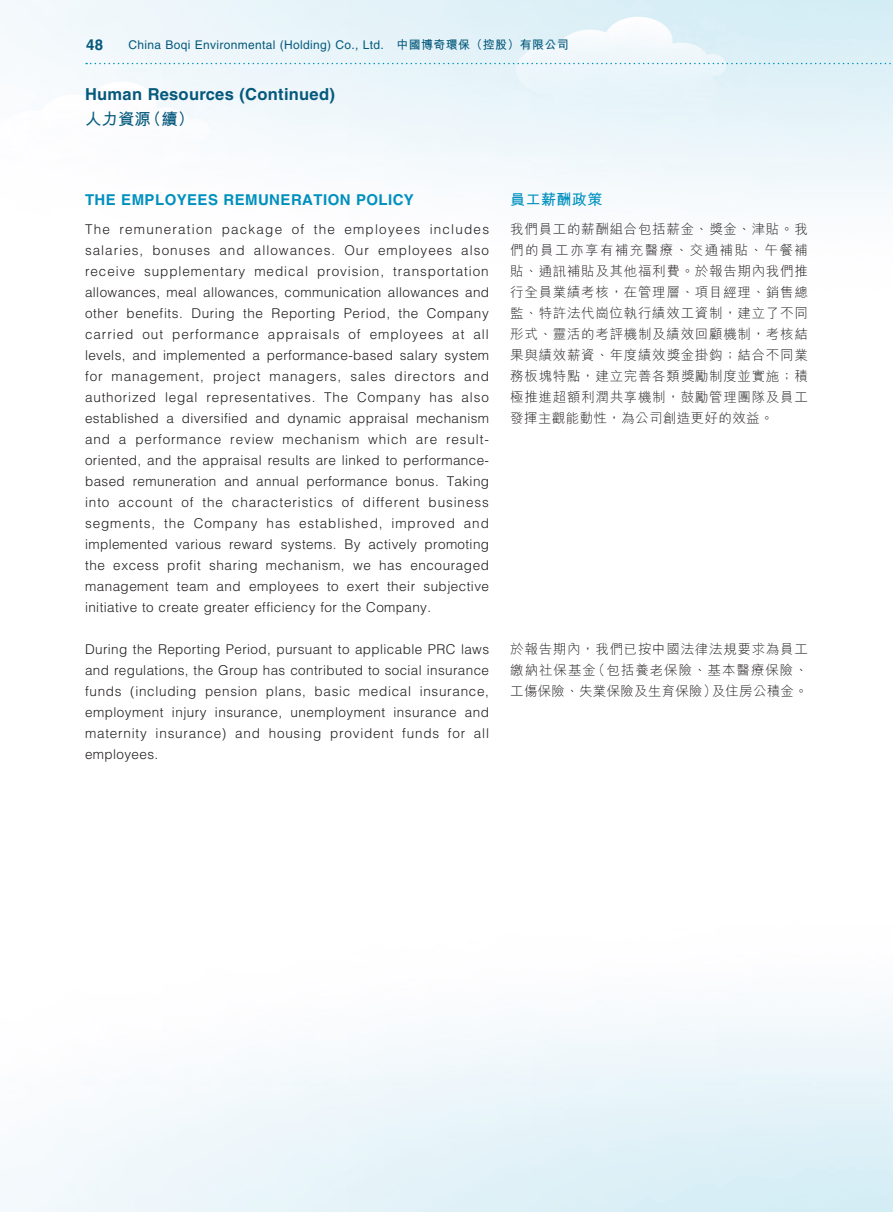
<style>
.page{position:relative;width:893px;height:1212px;background:#fff}
.page>*{position:absolute;margin:0;border:0;box-sizing:border-box;transform-origin:0 0}
.t1{font:700 16.5px "Helvetica LT Std";letter-spacing:.02em;color:#05597c}
.t2{font:700 16.5px "M Hei HK";color:#05597c}
.t3{font:700 15px "Helvetica LT Std";letter-spacing:.03em;color:#0090be}
.t4{font:700 15px "M Hei HK";letter-spacing:.03em;color:#0090be}
.t5{font:700 15px "Helvetica LT Std";color:#05597c}
.t6{font:300 13.5px/21px "Helvetica LT Std";letter-spacing:.03em;color:#231f20;text-align:justify}
.t7{font:300 13.5px/21px "M Hei HK";letter-spacing:.05em;color:#231f20;text-align:justify}
.t8{font:12px "Helvetica LT Std";letter-spacing:.03em;color:#05597c}
.s1{font-family:"M Hei HK";font-weight:700}
</style>
<div class="page">
<svg style="left:86px;top:63px;width:807px;height:1px"></svg>
<p class="t5" style="left:86px;top:36px;width:19px">48</p>
<p class="t8" style="left:128px;top:38px;width:442px">China Boqi Environmental (Holding) Co., Ltd. <span class="s1">中國博奇環保（控股）有限公司</span></p>
<p class="t1" style="left:85px;top:84px;width:251px">Human Resources (Continued)</p>
<p class="t2" style="left:85px;top:107px;width:111px">人力資源（續）</p>
<p class="t3" style="left:85px;top:190px;width:330px">THE EMPLOYEES REMUNERATION POLICY</p>
<p class="t6" style="left:85px;top:219px;width:406px">The remuneration package of the employees includes salaries, bonuses and allowances. Our employees also receive supplementary medical provision, transportation allowances, meal allowances, communication allowances and other benefits. During the Reporting Period, the Company carried out performance appraisals of employees at all levels, and implemented a performance-based salary system for management, project managers, sales directors and authorized legal representatives. The Company has also established a diversified and dynamic appraisal mechanism and a performance review mechanism which are result&shy;oriented, and the appraisal results are linked to performance&shy;based remuneration and annual performance bonus. Taking into account of the characteristics of different business segments, the Company has established, improved and implemented various reward systems. By actively promoting the excess profit sharing mechanism, we has encouraged management team and employees to exert their subjective initiative to create greater efficiency for the Company.</p>
<p class="t6" style="left:85px;top:639px;width:406px">During the Reporting Period, pursuant to applicable PRC laws and regulations, the Group has contributed to social insurance funds (including pension plans, basic medical insurance, employment injury insurance, unemployment insurance and maternity insurance) and housing provident funds for all employees.</p>
<p class="t4" style="left:510px;top:188px;width:94px">員工薪酬政策</p>
<p class="t7" style="left:510px;top:219px;width:299px">我們員工的薪酬組合包括薪金、獎金、津貼。我們的員工亦享有補充醫療、交通補貼、午餐補貼、通訊補貼及其他福利費。於報告期內我們推行全員業績考核，在管理層、項目經理、銷售總監、特許法代崗位執行績效工資制，建立了不同形式、靈活的考評機制及績效回顧機制，考核結果與績效薪資、年度績效獎金掛鈎；結合不同業務板塊特點，建立完善各類獎勵制度並實施；積極推進超額利潤共享機制，鼓勵管理團隊及員工發揮主觀能動性，為公司創造更好的效益。</p>
<p class="t7" style="left:510px;top:639px;width:299px">於報告期內，我們已按中國法律法規要求為員工繳納社保基金（包括養老保險、基本醫療保險、工傷保險、失業保險及生育保險）及住房公積金。</p>
</div>
